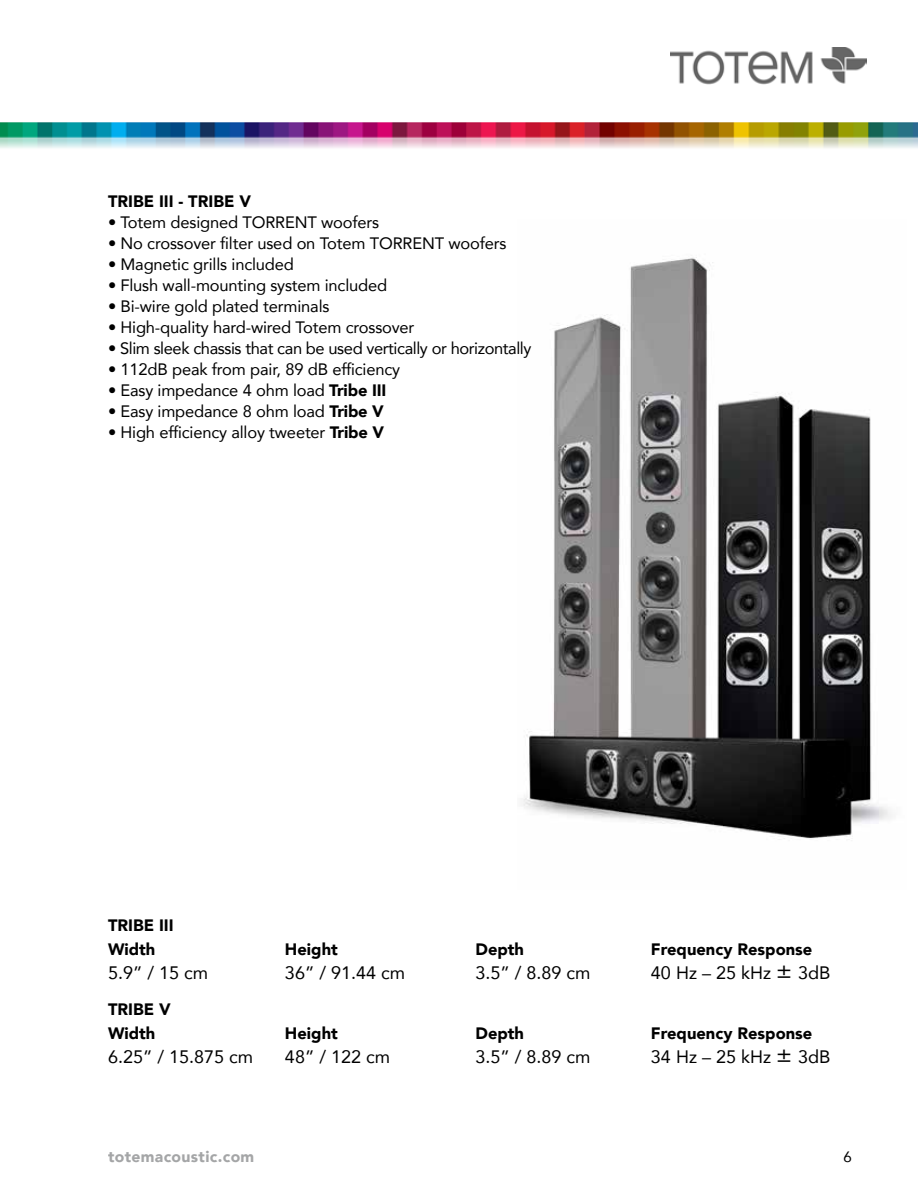
<style>
.page{position:relative;width:918px;height:1188px;background:#fff}
.page>*{position:absolute;margin:0;border:0;box-sizing:border-box;transform-origin:0 0}
.t1{font:18px "Avenir";color:#000}
.t2{font:16.5px "Avenir";letter-spacing:-.01em;color:#000}
.t3{font:900 16.5px/24px "Avenir";color:#000}
.t4{font:900 15.75px "Avenir";letter-spacing:.02em;color:#757779}
.t5{font:15px "Avenir";color:#000}
.s1{font-weight:900}
.s2{font-size:24px}
</style>
<div class="page">
<img style="left:670px;top:48px;width:197px;height:37px">
<img style="left:0;top:122px;width:918px;height:26px">
<img style="left:523px;top:257px;width:369px;height:582px">
<p class="t3" style="left:108px;top:189px;width:144px">TRIBE III - TRIBE V</p>
<p class="t2" style="left:108px;top:209px;width:273px">• Totem designed TORRENT woofers</p>
<p class="t2" style="left:108px;top:230px;width:400px">• No crossover filter used on Totem TORRENT woofers</p>
<p class="t2" style="left:108px;top:251px;width:187px">• Magnetic grills included</p>
<p class="t2" style="left:108px;top:272px;width:281px">• Flush wall-mounting system included</p>
<p class="t2" style="left:108px;top:293px;width:223px">• Bi-wire gold plated terminals</p>
<p class="t2" style="left:108px;top:314px;width:308px">• High-quality hard-wired Totem crossover</p>
<p class="t2" style="left:108px;top:335px;width:425px">• Slim sleek chassis that can be used vertically or horizontally</p>
<p class="t2" style="left:108px;top:356px;width:294px">• 112dB peak from pair, 89 dB efficiency</p>
<p class="t2" style="left:108px;top:377px;width:280px">• Easy impedance 4 ohm load <span class="s1">Tribe III</span></p>
<p class="t2" style="left:108px;top:398px;width:277px">• Easy impedance 8 ohm load <span class="s1">Tribe V</span></p>
<p class="t2" style="left:108px;top:419px;width:278px">• High efficiency alloy tweeter <span class="s1">Tribe V</span></p>
<p class="t3" style="left:108px;top:912px;width:67px">TRIBE III<br>Width</p>
<p class="t3" style="left:285px;top:936px;width:54px">Height</p>
<p class="t3" style="left:475px;top:936px;width:50px">Depth</p>
<p class="t3" style="left:651px;top:936px;width:163px">Frequency Response</p>
<p class="t1" style="left:108px;top:958px;width:102px">5.9” / 15 cm</p>
<p class="t1" style="left:285px;top:958px;width:122px">36” / 91.44 cm</p>
<p class="t1" style="left:475px;top:958px;width:117px">3.5” / 8.89 cm</p>
<p class="t1" style="left:651px;top:958px;width:181px">40 Hz – 25 kHz <span class="s2">±</span> 3dB</p>
<p class="t3" style="left:108px;top:996px;width:64px">TRIBE V<br>Width</p>
<p class="t3" style="left:285px;top:1020px;width:54px">Height</p>
<p class="t3" style="left:475px;top:1020px;width:50px">Depth</p>
<p class="t3" style="left:651px;top:1020px;width:163px">Frequency Response</p>
<p class="t1" style="left:108px;top:1042px;width:147px">6.25” / 15.875 cm</p>
<p class="t1" style="left:285px;top:1042px;width:107px">48” / 122 cm</p>
<p class="t1" style="left:475px;top:1042px;width:117px">3.5” / 8.89 cm</p>
<p class="t1" style="left:651px;top:1042px;width:181px">34 Hz – 25 kHz <span class="s2">±</span> 3dB</p>
<p class="t4" style="left:108px;top:1143px;width:148px">totemacoustic.com</p>
<p class="t5" style="left:844px;top:1145px;width:10px">6</p>
</div>
